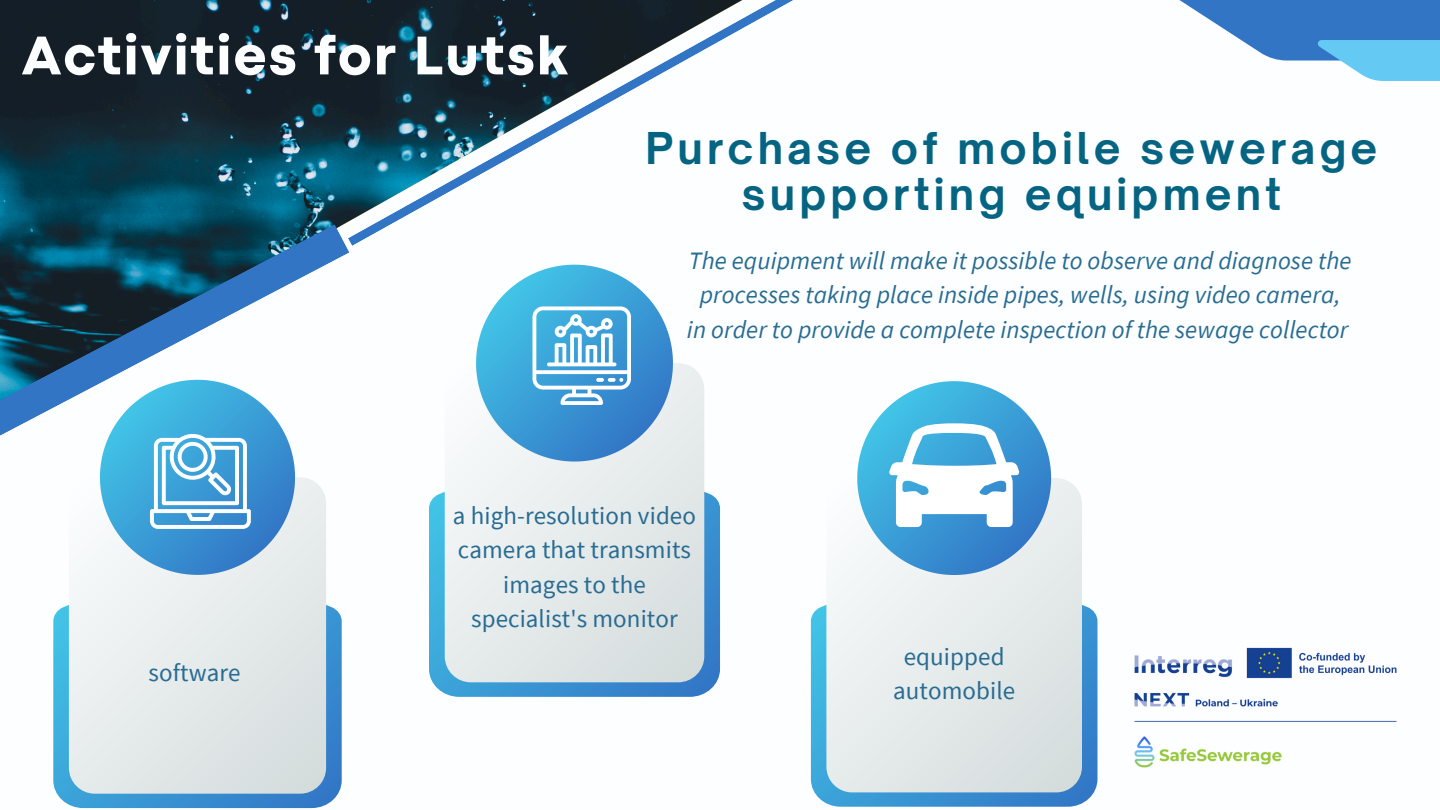
<style>
.page{position:relative;width:1440px;height:810px;background:#fff}
.page>*{position:absolute;margin:0;border:0;box-sizing:border-box;transform-origin:0 0}
.t1{font:800 56.8px "Codec Pro";letter-spacing:.035em;color:#fcfeff}
.t2{font:700 42px/46.5px "Open Sauce One";letter-spacing:.1em;color:#046482;text-align:center}
.t3{font:italic 25px/34.5px "Source Sans Pro";letter-spacing:.005em;color:#286c92;text-align:center}
.t4{font:25px/34.5px "Source Sans Pro";letter-spacing:.005em;color:#286c92;text-align:center}
</style>
<div class="page">
<img style="left:0;top:0;width:704px;height:384px">
<svg style="left:53px;top:605px;width:288px;height:203px;background:#439cd5"></svg>
<div style="left:69px;top:477px;width:257px;height:317px;background:linear-gradient(to right,#eef2f2,#dbe1e2);border-radius:26px"></div>
<svg style="left:429px;top:439px;width:291px;height:258px"></svg>
<div style="left:445px;top:363px;width:259px;height:319px;background:linear-gradient(to right,#eff2f3,#dce2e2);border-radius:26px"></div>
<svg style="left:811px;top:605px;width:286px;height:202px;background:#449dd5"></svg>
<div style="left:826px;top:478px;width:256px;height:314px;background:linear-gradient(to right,#eff2f3,#dce2e2);border-radius:26px"></div>
<svg style="left:100px;top:555px;width:195px;height:20px"></svg>
<svg style="left:476px;top:265px;width:197px;height:197px"></svg>
<svg style="left:1179px;top:0;width:261px;height:61px;fill:#3275c5"></svg>
<svg style="left:1318px;top:40px;width:122px;height:41px;fill:#64caf4"></svg>
<svg style="left:0;top:224px;width:349px;height:331px"></svg>
<svg style="left:348px;top:0;width:445px;height:246px"></svg>
<svg style="left:857px;top:381px;width:194px;height:194px"></svg>
<img style="left:1134px;top:647px;width:263px;height:121px">
<p class="t1" style="left:22px;top:35px;width:548px">Activities for Lutsk</p>
<p class="t2" style="left:645px;top:124px;width:734px">Purchase of mobile sewerage supporting equipment</p>
<p class="t3" style="left:689px;top:243px;width:664px">The equipment will make it possible to observe and diagnose the processes taking place inside pipes, wells, using video camera,</p>
<p class="t3" style="left:687px;top:312px;width:663px">in order to provide a complete inspection of the sewage collector</p>
<h1 class="t4" style="left:149px;top:655px;width:94px">software</h1>
<p class="t4" style="left:453px;top:497px;width:245px">a high-resolution video camera that transmits images to the specialist's monitor</p>
<p class="t4" style="left:893px;top:639px;width:124px">equipped automobile</p>
</div>
